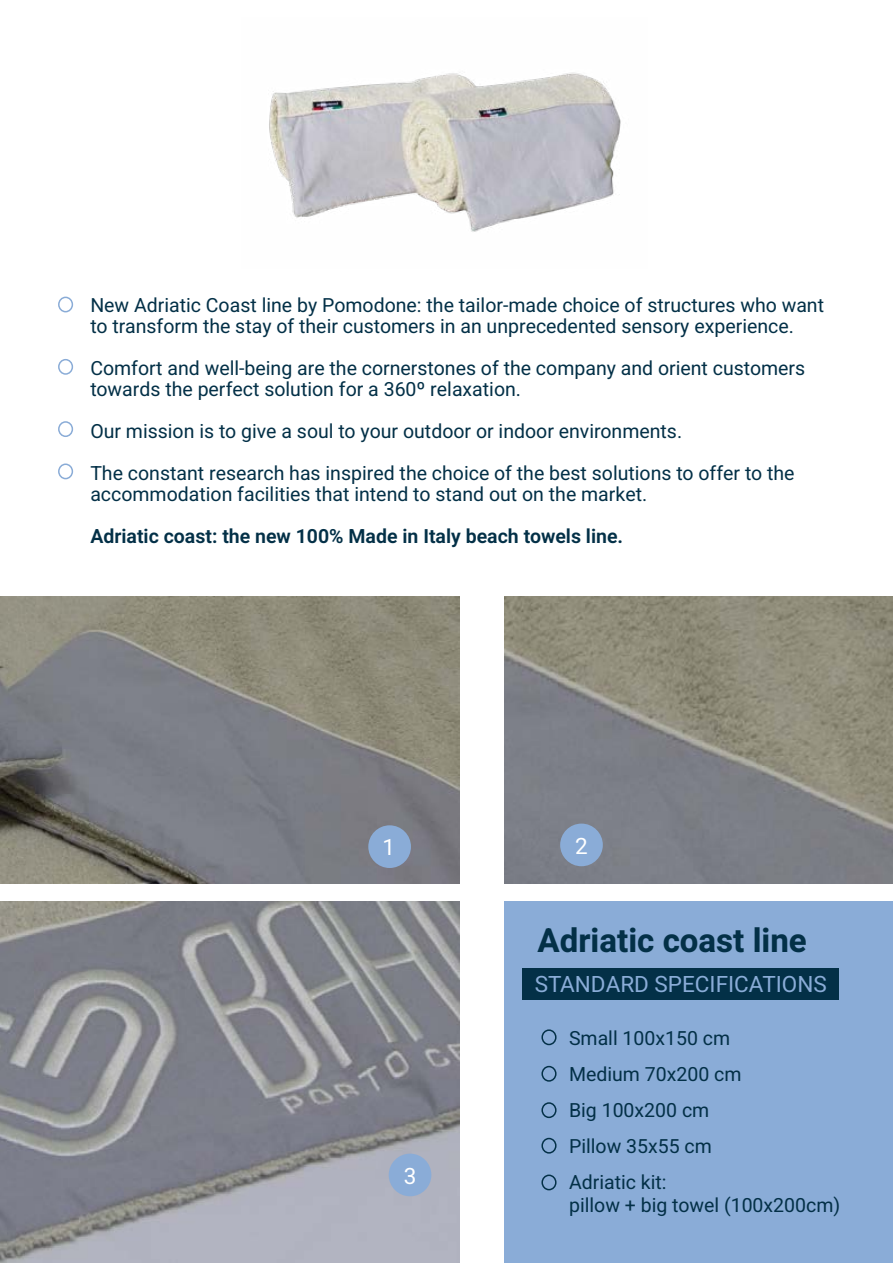
<style>
.page{position:relative;width:893px;height:1263px;background:#fff}
.page>*{position:absolute;margin:0;border:0;box-sizing:border-box;transform-origin:0 0}
.t1{font:700 33px "Heebo";color:#033047}
.t2{font:22.5px "Heebo";color:#8aacd7}
.t3{font:22.5px "Heebo";color:#fff}
.t4{font:19.5px/36px "Heebo";color:#033047}
.t5{font:600 19.5px "Heebo";color:#033047}
</style>
<div class="page">
<div style="left:504px;top:901px;width:389px;height:362px;background:#8aacd7"></div>
<div style="left:522px;top:968px;width:317px;height:32px;background:#033047"></div>
<div style="left:58px;top:297px;width:15px;height:15px;border:2px solid #8aacd7;border-radius:50%"></div>
<div style="left:58px;top:359px;width:15px;height:16px;border:2px solid #8aacd7;border-radius:50%"></div>
<div style="left:58px;top:421px;width:15px;height:16px;border:2px solid #8aacd7;border-radius:50%"></div>
<div style="left:58px;top:463px;width:15px;height:16px;border:2px solid #8aacd7;border-radius:50%"></div>
<div style="left:541px;top:1029px;width:16px;height:16px;border:2px solid #033047;border-radius:50%"></div>
<div style="left:541px;top:1066px;width:16px;height:16px;border:2px solid #033047;border-radius:50%"></div>
<div style="left:541px;top:1102px;width:16px;height:16px;border:2px solid #033047;border-radius:50%"></div>
<div style="left:541px;top:1138px;width:16px;height:15px;border:2px solid #033047;border-radius:50%"></div>
<div style="left:541px;top:1174px;width:16px;height:16px;border:2px solid #033047;border-radius:50%"></div>
<img style="left:1px;top:596px;width:458px;height:287px">
<img style="left:505px;top:596px;width:388px;height:287px">
<img style="left:269px;top:72px;width:352px;height:160px">
<img style="left:0;top:901px;width:459px;height:362px">
<div style="left:560px;top:823px;width:43px;height:43px;background:#8aacd7;border-radius:50%"></div>
<div style="left:389px;top:1153px;width:42px;height:43px;background:#8aacd7;border-radius:50%"></div>
<div style="left:368px;top:825px;width:43px;height:43px;background:#8aacd7;border-radius:50%"></div>
<p class="t4" style="left:90px;top:294px;width:735px;line-height:21px">New Adriatic Coast line by Pomodone: the tailor-made choice of structures who want to transform the stay of their customers in an unprecedented sensory experience.</p>
<p class="t4" style="left:90px;top:357px;width:716px;line-height:21px">Comfort and well-being are the cornerstones of the company and orient customers towards the perfect solution for a 360º relaxation.</p>
<p class="t4" style="left:90px;top:410px;width:706px;line-height:42px">Our mission is to give a soul to your outdoor or indoor environments.<br>The constant research has inspired the choice of the best solutions to offer to the</p>
<p class="t4" style="left:90px;top:476px;width:558px">accommodation facilities that intend to stand out on the market.</p>
<p class="t5" style="left:90px;top:522px;width:534px">Adriatic coast: the new 100% Made in Italy beach towels line.</p>
<p class="t3" style="left:382px;top:832px;width:14px">1</p>
<p class="t3" style="left:404px;top:1160px;width:14px">3</p>
<p class="t3" style="left:575px;top:830px;width:14px">2</p>
<h1 class="t1" style="left:538px;top:918px;width:271px">Adriatic coast line</h1>
<p class="t2" style="left:535px;top:968px;width:294px">STANDARD SPECIFICATIONS</p>
<p class="t4" style="left:569px;top:1019px;width:174px">Small 100x150 cm<br>Medium 70x200 cm<br>Big 100x200 cm<br>Pillow 35x55 cm<br>Adriatic kit:</p>
<p class="t4" style="left:569px;top:1187px;width:273px">pillow + big towel (100x200cm)</p>
</div>
